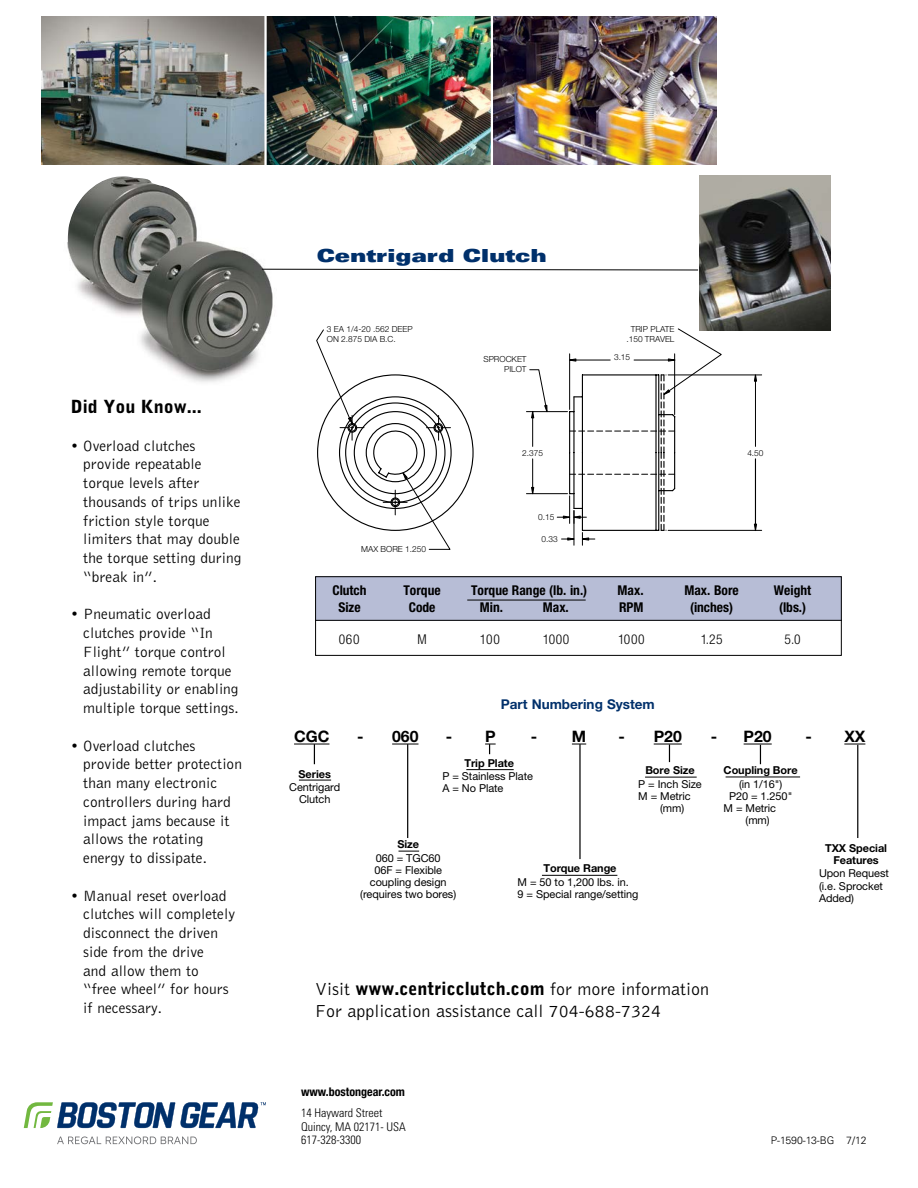
<style>
.page{position:relative;width:918px;height:1188px;background:#fff}
.page>*{position:absolute;margin:0;border:0;box-sizing:border-box;transform-origin:0 0}
.t1{font:300 18px "Bell Gothic Std";color:#000}
.t2{font:18px "Univers LT Std X Black Ex";color:#00306b}
._01-sidebar_copy{font:900 18px "Bell Gothic Std";color:#000}
._1__Head__Color_Bold{font:700 15.75px "Helvetica Neue LT Std";color:#000}
._01-sidebar_copy-2{font:300 15.3px/18.8px "Bell Gothic Std";color:#000}
.t3{font:700 condensed 13.5px "Helvetica Neue LT Std";color:#000}
.t4{font:300 condensed 13.5px "Helvetica Neue LT Std";letter-spacing:.05em;color:#000}
.t5{font:700 13.5px "Helvetica Neue LT Std";color:#00306b}
.t6{font:300 condensed 12px "Univers LT Std";color:#000}
.t7{font:700 condensed 12px "Helvetica Neue LT Std";color:#000}
.text{font:10.95px/12.1px "Helvetica Neue LT Std";letter-spacing:-.005em;color:#000}
.text-2{font:700 10.95px/12.1px "Helvetica Neue LT Std";letter-spacing:-.005em;color:#000;text-align:center}
.t8{font:300 10.5px "Univers LT Std";color:#000}
.t9{font:300 8.4px/10.1px "Helvetica Neue";color:#000}
.s1{font-weight:900}
</style>
<div class="page">
<img style="left:42px;top:16px;width:674px;height:149px">
<hr style="left:264px;top:8px;width:3px;height:162px;background:#fff">
<hr style="left:491px;top:8px;width:2px;height:162px;background:#fff">
<div style="left:315px;top:576px;width:527px;height:44px;background:#b7bdd6"></div>
<hr style="left:315px;top:620px;width:527px;height:1px;background:#000">
<hr style="left:467px;top:600px;width:119px;height:1px;background:#000">
<hr style="left:668px;top:375px;width:94px;height:1px;background:#000">
<hr style="left:668px;top:530px;width:94px;height:1px;background:#000">
<svg style="left:316px;top:328px;width:442px;height:222px"></svg>
<div style="left:315px;top:576px;width:527px;height:80px;border:1px solid #000"></div>
<img style="left:67px;top:176px;width:206px;height:206px">
<img style="left:700px;top:176px;width:131px;height:155px">
<svg style="left:261px;top:268px;width:438px;height:3px"></svg>
<hr style="left:294px;top:744px;width:35px;height:1px;background:#000">
<svg style="left:392px;top:744px;width:27px;height:1px"></svg>
<svg style="left:572px;top:744px;width:14px;height:1px"></svg>
<svg style="left:844px;top:744px;width:21px;height:1px"></svg>
<svg style="left:314px;top:744px;width:1px;height:20px"></svg>
<hr style="left:407px;top:744px;width:1px;height:94px;background:#000">
<svg style="left:485px;top:744px;width:11px;height:10px"></svg>
<hr style="left:579px;top:744px;width:2px;height:115px;background:#000">
<svg style="left:654px;top:744px;width:28px;height:18px"></svg>
<svg style="left:744px;top:744px;width:28px;height:20px"></svg>
<hr style="left:857px;top:745px;width:1px;height:93px;background:#000">
<hr style="left:299px;top:780px;width:32px;height:1px;background:#000">
<svg style="left:399px;top:851px;width:20px;height:1px"></svg>
<hr style="left:542px;top:875px;width:75px;height:1px;background:#000">
<hr style="left:645px;top:777px;width:52px;height:1px;background:#000">
<hr style="left:726px;top:777px;width:74px;height:1px;background:#000">
<hr style="left:466px;top:769px;width:48px;height:1px;background:#000">
<svg style="left:57px;top:1136px;width:140px;height:8px"></svg>
<svg style="left:24px;top:1102px;width:242px;height:26px"></svg>
<p class="_01-sidebar_copy" style="left:71px;top:396px;width:132px">Did You Know...</p>
<p class="_01-sidebar_copy-2" style="left:83px;top:437px;width:160px;text-indent:-12px">• Overload clutches provide repeatable torque levels after thousands of trips unlike friction style torque limiters that may double the torque setting during “break in”.</p>
<p class="_01-sidebar_copy-2" style="left:83px;top:605px;width:157px;text-indent:-12px">• Pneumatic overload clutches provide “In<br>Flight” torque control allowing remote torque adjustability or enabling multiple torque settings.</p>
<p class="_01-sidebar_copy-2" style="left:83px;top:737px;width:160px;text-indent:-12px">• Overload clutches provide better protection than many electronic controllers during hard impact jams because it allows the rotating energy to dissipate.</p>
<p class="_01-sidebar_copy-2" style="left:83px;top:887px;width:153px;text-indent:-12px">• Manual reset overload clutches will completely disconnect the driven side from the drive<br>and allow them to “free wheel” for hours if necessary.</p>
<p class="t2" style="left:317px;top:245px;width:232px">Centrigard Clutch</p>
<p class="t9" style="left:327px;top:324px;width:87px">3 EA 1/4-20 .562 DEEP<br>ON 2.875 DIA B.C.</p>
<p class="t9" style="left:626px;top:324px;width:50px;text-align:center">TRIP PLATE .150 TRAVEL</p>
<p class="t9" style="left:361px;top:544px;width:66px">MAX BORE 1.250</p>
<p class="t9" style="left:483px;top:354px;width:45px;text-align:right">SPROCKET<br>PILOT</p>
<p class="t9" style="left:522px;top:448px;width:22px">2.375</p>
<p class="t9" style="left:538px;top:512px;width:18px">0.15</p>
<p class="t9" style="left:541px;top:534px;width:18px">0.33</p>
<p class="t9" style="left:614px;top:352px;width:17px">3.15</p>
<p class="t9" style="left:747px;top:447px;width:18px">4.50</p>
<p class="t3" style="left:332px;top:582px;width:36px">Clutch</p>
<p class="t3" style="left:404px;top:582px;width:39px">Torque</p>
<p class="t3" style="left:471px;top:582px;width:118px">Torque Range (lb. in.)</p>
<p class="t3" style="left:618px;top:582px;width:27px">Max.</p>
<p class="t3" style="left:684px;top:582px;width:56px">Max. Bore</p>
<p class="t3" style="left:774px;top:582px;width:39px">Weight</p>
<p class="t3" style="left:338px;top:599px;width:24px">Size</p>
<p class="t3" style="left:409px;top:599px;width:28px">Code</p>
<p class="t3" style="left:480px;top:599px;width:25px">Min.</p>
<p class="t3" style="left:543px;top:599px;width:27px">Max.</p>
<p class="t3" style="left:619px;top:599px;width:26px">RPM</p>
<p class="t3" style="left:690px;top:599px;width:45px">(inches)</p>
<p class="t3" style="left:779px;top:599px;width:29px">(lbs.)</p>
<p class="t4" style="left:339px;top:631px;width:22px">060</p>
<p class="t4" style="left:417px;top:631px;width:11px">M</p>
<p class="t4" style="left:480px;top:631px;width:22px">100</p>
<p class="t4" style="left:543px;top:631px;width:28px">1000</p>
<p class="t4" style="left:618px;top:631px;width:28px">1000</p>
<p class="t4" style="left:701px;top:631px;width:23px">1.25</p>
<p class="t4" style="left:785px;top:631px;width:18px">5.0</p>
<p class="t5" style="left:501px;top:696px;width:155px">Part Numbering System</p>
<p class="_1__Head__Color_Bold" style="left:294px;top:727px;width:37px">CGC</p>
<p class="_1__Head__Color_Bold" style="left:357px;top:727px;width:63px">- 060</p>
<p class="_1__Head__Color_Bold" style="left:446px;top:727px;width:51px">- P</p>
<p class="_1__Head__Color_Bold" style="left:531px;top:727px;width:57px">- M</p>
<p class="_1__Head__Color_Bold" style="left:618px;top:727px;width:65px">- P20</p>
<p class="_1__Head__Color_Bold" style="left:711px;top:727px;width:63px">- P20</p>
<p class="_1__Head__Color_Bold" style="left:806px;top:727px;width:61px">- XX</p>
<p class="text-2" style="left:464px;top:757px;width:51px">Trip Plate</p>
<p class="text" style="left:442px;top:770px;width:92px">P = Stainless Plate</p>
<p class="text" style="left:442px;top:782px;width:63px">A = No Plate</p>
<p class="text-2" style="left:645px;top:764px;width:51px">Bore Size</p>
<p class="text" style="left:638px;top:778px;width:65px">P = Inch Size</p>
<p class="text" style="left:660px;top:790px;width:32px;text-indent:-22px">M = Metric (mm)</p>
<p class="text-2" style="left:724px;top:764px;width:76px">Coupling Bore</p>
<p class="text" style="left:739px;top:778px;width:45px">(in 1/16")</p>
<p class="text" style="left:729px;top:790px;width:65px">P20 = 1.250"</p>
<p class="text" style="left:746px;top:802px;width:32px;text-indent:-22px">M = Metric (mm)</p>
<p class="text-2" style="left:299px;top:768px;width:34px">Series</p>
<p class="text" style="left:289px;top:781px;width:53px">Centrigard</p>
<p class="text" style="left:299px;top:793px;width:33px">Clutch</p>
<p class="text-2" style="left:397px;top:838px;width:23px">Size</p>
<p class="text" style="left:376px;top:852px;width:66px">060 = TGC60</p>
<p class="text" style="left:360px;top:864px;width:97px;text-align:center">06F = Flexible coupling design (requires two bores)</p>
<p class="text-2" style="left:543px;top:862px;width:75px">Torque Range</p>
<p class="text" style="left:518px;top:876px;width:113px">M = 50 to 1,200 lbs. in.</p>
<p class="text" style="left:518px;top:888px;width:122px">9 = Special range/setting</p>
<p class="t1" style="left:315px;top:980px;width:395px">Visit <span class="s1">www.centricclutch.com</span> for more information</p>
<p class="t1" style="left:315px;top:1001px;width:347px">For application assistance call 704-688-7324</p>
<p class="t7" style="left:301px;top:1084px;width:105px">www.bostongear.com</p>
<p class="t6" style="left:301px;top:1106px;width:83px">14 Hayward Street</p>
<p class="t6" style="left:301px;top:1119px;width:106px">Quincy, MA 02171- USA</p>
<p class="t6" style="left:301px;top:1133px;width:61px">617-328-3300</p>
<p class="text-2" style="left:825px;top:842px;width:64px">TXX Special<br>Features</p>
<p class="text" style="left:819px;top:867px;width:71px">Upon Request</p>
<p class="text" style="left:819px;top:879px;width:65px">(i.e. Sprocket<br>Added)</p>
<p class="t8" style="left:771px;top:1134px;width:97px">P-1590-13-BG 7/12</p>
</div>
